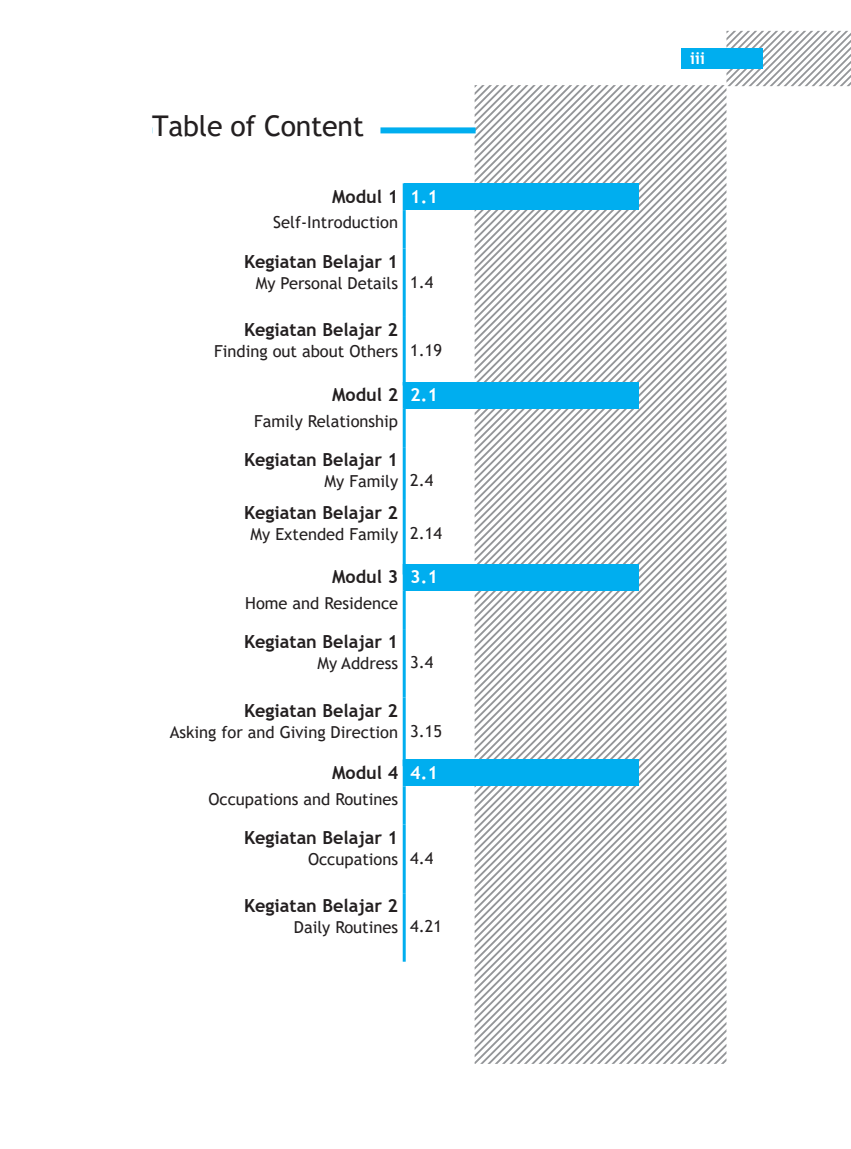
<style>
.page{position:relative;width:851px;height:1149px;background:#fff}
.page>*{position:absolute;margin:0;border:0;box-sizing:border-box;transform-origin:0 0}
.t1{font:28.5px "Trebuchet MS";letter-spacing:-.01em;color:#231f20}
.Daftar_Isi_OK{font:700 18px "Trebuchet MS";color:#231f20}
.t2{font:700 18px "Trebuchet MS";color:#fff}
.Daftar_Isi_OK-2{font:16.5px "Trebuchet MS";color:#231f20}
.t3{font:700 16.5px "Trebuchet MS";color:#fff}
</style>
<div class="page">
<svg style="left:666px;top:85px;width:58px;height:250px"></svg>
<svg style="left:666px;top:85px;width:51px;height:243px"></svg>
<svg style="left:666px;top:85px;width:44px;height:235px"></svg>
<svg style="left:666px;top:85px;width:36px;height:228px"></svg>
<svg style="left:666px;top:85px;width:29px;height:221px"></svg>
<svg style="left:666px;top:85px;width:22px;height:213px"></svg>
<svg style="left:666px;top:85px;width:14px;height:206px"></svg>
<svg style="left:666px;top:85px;width:7px;height:199px"></svg>
<svg style="left:474px;top:85px;width:192px;height:401px"></svg>
<svg style="left:474px;top:486px;width:252px;height:40px"></svg>
<svg style="left:474px;top:526px;width:252px;height:537px"></svg>
<div style="left:152px;top:127px;width:323px;height:6px;background:#00aeef"></div>
<div style="left:152px;top:112px;width:228px;height:31px;background:#fff"></div>
<div style="left:404px;top:183px;width:234px;height:27px;background:#00aeef"></div>
<hr style="left:402px;top:183px;width:3px;height:27px;background:#00aeef">
<hr style="left:402px;top:210px;width:3px;height:38px;background:#00aeef">
<hr style="left:402px;top:248px;width:3px;height:69px;background:#00aeef">
<hr style="left:402px;top:317px;width:3px;height:68px;background:#00aeef">
<div style="left:404px;top:382px;width:234px;height:27px;background:#00aeef"></div>
<hr style="left:402px;top:382px;width:3px;height:27px;background:#00aeef">
<hr style="left:402px;top:409px;width:3px;height:38px;background:#00aeef">
<hr style="left:402px;top:447px;width:3px;height:53px;background:#00aeef">
<hr style="left:402px;top:500px;width:3px;height:74px;background:#00aeef">
<div style="left:404px;top:564px;width:234px;height:26px;background:#00aeef"></div>
<hr style="left:402px;top:564px;width:3px;height:26px;background:#00aeef">
<hr style="left:402px;top:590px;width:3px;height:39px;background:#00aeef">
<hr style="left:402px;top:629px;width:3px;height:68px;background:#00aeef">
<hr style="left:402px;top:697px;width:3px;height:69px;background:#00aeef">
<div style="left:404px;top:759px;width:234px;height:27px;background:#00aeef"></div>
<hr style="left:402px;top:759px;width:3px;height:27px;background:#00aeef">
<hr style="left:402px;top:786px;width:3px;height:38px;background:#00aeef">
<hr style="left:402px;top:824px;width:3px;height:68px;background:#00aeef">
<hr style="left:402px;top:892px;width:3px;height:69px;background:#00aeef">
<svg style="left:726px;top:31px;width:124px;height:55px"></svg>
<div style="left:680px;top:48px;width:82px;height:21px;background:#00aeef"></div>
<h1 class="t1" style="left:152px;top:108px;width:213px">Table of Content</h1>
<p class="Daftar_Isi_OK" style="left:332px;top:185px;width:67px">Modul 1</p>
<p class="t2" style="left:410px;top:185px;width:29px">1.1</p>
<p class="Daftar_Isi_OK-2" style="left:273px;top:212px;width:126px">Self-Introduction</p>
<p class="Daftar_Isi_OK" style="left:244px;top:250px;width:156px">Kegiatan Belajar 1</p>
<p class="Daftar_Isi_OK-2" style="left:256px;top:272px;width:144px">My Personal Details</p>
<p class="Daftar_Isi_OK-2" style="left:410px;top:271px;width:25px">1.4</p>
<p class="Daftar_Isi_OK" style="left:244px;top:318px;width:156px">Kegiatan Belajar 2</p>
<p class="Daftar_Isi_OK-2" style="left:214px;top:341px;width:185px">Finding out about Others</p>
<p class="Daftar_Isi_OK-2" style="left:410px;top:340px;width:33px">1.19</p>
<p class="Daftar_Isi_OK" style="left:332px;top:383px;width:67px">Modul 2</p>
<p class="t2" style="left:410px;top:383px;width:29px">2.1</p>
<p class="Daftar_Isi_OK-2" style="left:254px;top:410px;width:145px">Family Relationship</p>
<p class="Daftar_Isi_OK" style="left:244px;top:448px;width:156px">Kegiatan Belajar 1</p>
<p class="Daftar_Isi_OK-2" style="left:324px;top:471px;width:75px">My Family</p>
<p class="Daftar_Isi_OK-2" style="left:410px;top:470px;width:25px">2.4</p>
<p class="Daftar_Isi_OK" style="left:244px;top:501px;width:156px">Kegiatan Belajar 2</p>
<p class="Daftar_Isi_OK-2" style="left:250px;top:524px;width:149px">My Extended Family</p>
<p class="Daftar_Isi_OK-2" style="left:410px;top:522px;width:33px">2.14</p>
<p class="Daftar_Isi_OK" style="left:332px;top:565px;width:67px">Modul 3</p>
<p class="t2" style="left:410px;top:565px;width:29px">3.1</p>
<p class="Daftar_Isi_OK-2" style="left:245px;top:592px;width:154px">Home and Residence</p>
<p class="Daftar_Isi_OK" style="left:244px;top:630px;width:156px">Kegiatan Belajar 1</p>
<p class="Daftar_Isi_OK-2" style="left:317px;top:653px;width:82px">My Address</p>
<p class="Daftar_Isi_OK-2" style="left:410px;top:651px;width:25px">3.4</p>
<p class="Daftar_Isi_OK" style="left:244px;top:699px;width:156px">Kegiatan Belajar 2</p>
<p class="Daftar_Isi_OK-2" style="left:170px;top:721px;width:230px">Asking for and Giving Direction</p>
<p class="Daftar_Isi_OK-2" style="left:410px;top:720px;width:33px">3.15</p>
<p class="Daftar_Isi_OK" style="left:332px;top:761px;width:67px">Modul 4</p>
<p class="t2" style="left:410px;top:761px;width:29px">4.1</p>
<p class="Daftar_Isi_OK-2" style="left:208px;top:788px;width:191px">Occupations and Routines</p>
<p class="Daftar_Isi_OK" style="left:244px;top:826px;width:156px">Kegiatan Belajar 1</p>
<p class="Daftar_Isi_OK-2" style="left:308px;top:848px;width:92px">Occupations</p>
<p class="Daftar_Isi_OK-2" style="left:410px;top:847px;width:25px">4.4</p>
<p class="Daftar_Isi_OK" style="left:244px;top:894px;width:156px">Kegiatan Belajar 2</p>
<p class="Daftar_Isi_OK-2" style="left:294px;top:916px;width:106px">Daily Routines</p>
<p class="Daftar_Isi_OK-2" style="left:410px;top:915px;width:33px">4.21</p>
<p class="t3" style="left:690px;top:48px;width:16px">iii</p>
</div>
